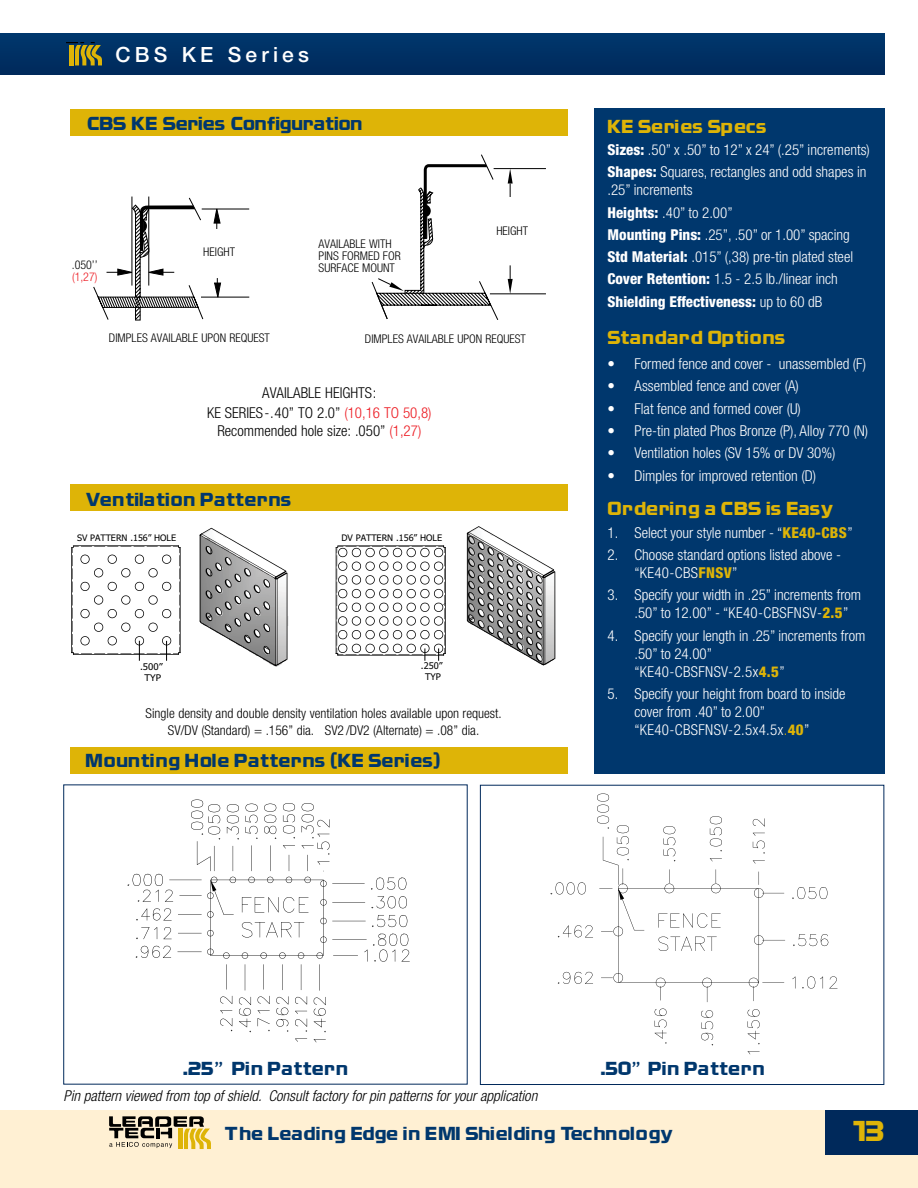
<style>
.page{position:relative;width:918px;height:1188px;background:#fff}
.page>*{position:absolute;margin:0;border:0;box-sizing:border-box;transform-origin:0 0}
.t1{font:39px "Nissan";color:#deb407}
.t2{font:25.5px "Nissan";color:#00376d}
.t3{font:25.5px "Nissan";color:#deb407}
.t4{font:25.5px "Nissan";letter-spacing:.04em;color:#00376d}
.t5{font:25.5px "Nissan";letter-spacing:.04em;color:#deb407}
.t6{font:500 21px "Helvetica Neue";letter-spacing:.2em;color:#fff}
.t7{font:300 condensed 15px/22.4px "Helvetica Neue";color:#fff}
.t8{font:300 condensed 15px/18.6px "Helvetica Neue";color:#000;text-align:center}
.t9{font:italic 300 condensed 15px "Helvetica Neue";color:#000}
.t10{font:300 condensed 13.5px/16.5px "Helvetica Neue";color:#000;text-align:center}
.t11{font:300 condensed 12px/12px "Helvetica Neue";color:#000}
.t12{font:300 condensed 12px "Helvetica Neue";color:#ed1d24}
.t13{font:9.15px/11.1px "Tahoma";color:#010101;text-align:center;scale:1.05 1}
.t14{font:9.15px/11.1px "Tahoma";color:#010101;text-align:center}
.t15{font:9px "Tahoma";color:#010101}
.s1{color:#ed1d24}
.s2{font-weight:800}
.s3{font-weight:800;color:#deb407}
.s4{color:#deb407}
.s5{font-family:"Trebuchet MS";font-size:18px}
</style>
<div class="page">
<div style="left:0;top:1110px;width:918px;height:78px;background:#fff0d3"></div>
<div style="left:70px;top:110px;width:498px;height:26px;background:#deb407"></div>
<div style="left:594px;top:108px;width:290px;height:666px;background:#00376d"></div>
<div style="left:70px;top:484px;width:498px;height:28px;background:#deb407"></div>
<div style="left:70px;top:747px;width:498px;height:27px;background:#deb407"></div>
<svg style="left:466px;top:526px;width:90px;height:140px"></svg>
<svg style="left:199px;top:528px;width:90px;height:138px"></svg>
<svg style="left:71px;top:545px;width:110px;height:116px"></svg>
<svg style="left:336px;top:545px;width:110px;height:116px"></svg>
<svg style="left:93px;top:197px;width:156px;height:123px"></svg>
<div style="left:135px;top:307px;width:5px;height:13px;border:1px solid #000"></div>
<hr style="left:494px;top:168px;width:52px;height:1px;background:#000">
<hr style="left:490px;top:294px;width:56px;height:1px;background:#000">
<svg style="left:508px;top:265px;width:5px;height:29px"></svg>
<svg style="left:508px;top:169px;width:5px;height:28px"></svg>
<svg style="left:372px;top:155px;width:126px;height:165px"></svg>
<div style="left:0;top:34px;width:884px;height:41px;background:#003064"></div>
<svg style="left:109px;top:1116px;width:102px;height:33px"></svg>
<svg style="left:67px;top:43px;width:35px;height:22px"></svg>
<div style="left:480px;top:785px;width:404px;height:300px;border:1px solid #00295b"></div>
<svg style="left:128px;top:800px;width:282px;height:162px"></svg>
<svg style="left:190px;top:880px;width:150px;height:163px"></svg>
<svg style="left:550px;top:794px;width:287px;height:195px"></svg>
<svg style="left:603px;top:888px;width:187px;height:167px"></svg>
<div style="left:825px;top:1110px;width:93px;height:44px;background:#00295b"></div>
<h3 class="t6" style="left:116px;top:42px;width:195px">CBS KE Series</h3>
<h2 class="t2" style="left:87px;top:114px;width:277px">CBS KE Series Configuration</h2>
<p class="t11" style="left:72px;top:258px;width:27px">.050’’</p>
<p class="t12" style="left:72px;top:269px;width:27px">(1,27)</p>
<p class="t11" style="left:203px;top:246px;width:33px">HEIGHT</p>
<p class="t11" style="left:319px;top:237px;width:84px">AVAILABLE WITH<br>PINS FORMED FOR<br>SURFACE MOUNT</p>
<p class="t11" style="left:496px;top:225px;width:33px">HEIGHT</p>
<p class="t11" style="left:109px;top:331px;width:162px">DIMPLES AVAILABLE UPON REQUEST</p>
<p class="t11" style="left:365px;top:332px;width:162px">DIMPLES AVAILABLE UPON REQUEST</p>
<p class="t8" style="left:207px;top:383px;width:226px">AVAILABLE HEIGHTS:<br>KE SERIES-.40” TO 2.0” <span class="s1">(10,16 TO 50,8)<br></span>Recommended hole size: .050” <span class="s1">(1,27)</span></p>
<h2 class="t2" style="left:85px;top:490px;width:207px">Ventilation Patterns</h2>
<p class="t15" style="left:77px;top:532px;width:101px">SV PATTERN .156” HOLE</p>
<p class="t15" style="left:341px;top:531px;width:102px">DV PATTERN .156” HOLE</p>
<p class="t13" style="left:140px;top:661px;width:23px">.500”<br>TYP</p>
<p class="t14" style="left:421px;top:660px;width:23px">.250”<br>TYP</p>
<p class="t10" style="left:146px;top:705px;width:358px">Single density and double density ventilation holes available upon request.<br>SV/DV (Standard) = .156” dia. SV2 /DV2 (Alternate) = .08” dia.</p>
<h2 class="t4" style="left:86px;top:751px;width:357px">Mounting Hole Patterns (KE Series)</h2>
<h2 class="t3" style="left:608px;top:117px;width:161px">KE Series Specs</h2>
<p class="t7" style="left:608px;top:138px;width:264px"><span class="s2">Sizes:</span> .50” x .50” to 12” x 24” (.25” increments)<br><span class="s2">Shapes:</span> Squares, rectangles and odd shapes in</p>
<p class="t7" style="left:608px;top:179px;width:247px">.25” increments<br><span class="s2">Heights:</span> .40” to 2.00”<br><span class="s2">Mounting Pins:</span> .25”, .50” or 1.00” spacing <span class="s2">Std Material:</span> .015” (,38) pre-tin plated steel <span class="s2">Cover Retention:</span> 1.5 - 2.5 lb./linear inch <span class="s2">Shielding Effectiveness:</span> up to 60 dB</p>
<h2 class="t5" style="left:608px;top:328px;width:179px">Standard Options</h2>
<p class="t7" style="left:608px;top:352px;width:260px">• Formed fence and cover - unassembled (F)</p>
<p class="t7" style="left:608px;top:375px;width:193px">• Assembled fence and cover (A)</p>
<p class="t7" style="left:608px;top:397px;width:195px">• Flat fence and formed cover (U)</p>
<p class="t7" style="left:608px;top:419px;width:262px">• Pre-tin plated Phos Bronze (P), Alloy 770 (N)</p>
<p class="t7" style="left:608px;top:442px;width:230px">• Ventilation holes (SV 15% or DV 30%)</p>
<p class="t7" style="left:608px;top:464px;width:210px">• Dimples for improved retention (D)</p>
<h2 class="t3" style="left:608px;top:499px;width:228px">Ordering a CBS is Easy</h2>
<p class="t7" style="left:608px;top:521px;width:247px">1. Select your style number - “<span class="s3">KE40-CBS</span>”</p>
<p class="t7" style="left:634px;top:546px;width:208px;line-height:18px;text-indent:-27px">2. Choose standard options listed above - “KE40-CBS<span class="s3">FNSV</span>”</p>
<p class="t7" style="left:634px;top:586px;width:228px;line-height:18px;text-indent:-27px">3. Specify your width in .25” increments from .50” to 12.00” - “KE40-CBSFNSV-<span class="s3">2.5</span>”</p>
<p class="t7" style="left:634px;top:626px;width:232px;line-height:18px;text-indent:-27px">4. Specify your length in .25” increments from .50” to 24.00” “KE40-CBSFNSV-2.5x<span class="s3">4.5</span>”</p>
<p class="t7" style="left:634px;top:685px;width:213px;line-height:18px;text-indent:-27px">5. Specify your height from board to inside cover from .40” to 2.00” “KE40-CBSFNSV-2.5x4.5x<span class="s4">.</span><span class="s3">40</span>”</p>
<h2 class="t2" style="left:183px;top:1059px;width:167px">.25<span class="s5">”</span>” Pin Pattern</h2>
<h2 class="t2" style="left:600px;top:1059px;width:166px">.50<span class="s5">”</span> Pin Pattern</h2>
<p class="t9" style="left:64px;top:1087px;width:475px">Pin pattern viewed from top of shield. Consult factory for pin patterns for your application</p>
<h2 class="t2" style="left:225px;top:1124px;width:450px">The Leading Edge in EMI Shielding Technology</h2>
<h1 class="t1" style="left:853px;top:1117px;width:33px">13</h1>
</div>
